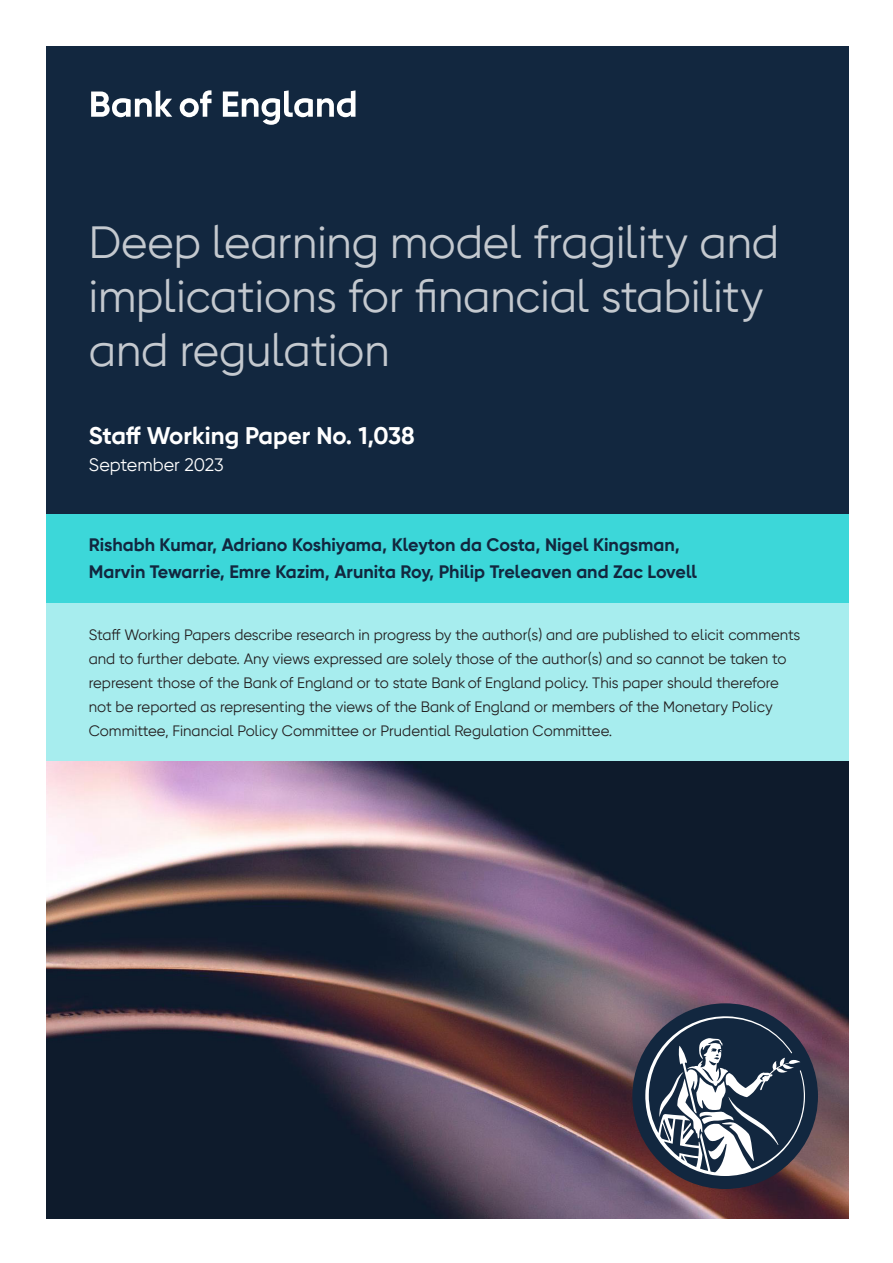
<style>
.page{position:relative;width:893px;height:1263px;background:#fff}
.page>*{position:absolute;margin:0;border:0;box-sizing:border-box;transform-origin:0 0}
.t1{font:45px/54px "Gilroy For BOE";color:#c4c9cf}
.t2{font:700 24px "Gilroy For BOE";color:#fff}
.t3{font:700 18px/27px "Gilroy For BOE";color:#12273f}
.t4{font:18px "Gilroy For BOE";color:#fff}
.t5{font:15px/24px "Gilroy For BOE";color:#231f20}
</style>
<div class="page">
<img style="left:46px;top:760px;width:803px;height:459px">
<div style="left:46px;top:46px;width:803px;height:468px;background:#12273f"></div>
<div style="left:632px;top:1003px;width:186px;height:186px;background:#12273f;border-radius:50%"></div>
<svg style="left:644px;top:1015px;width:161px;height:161px"></svg>
<svg style="left:91px;top:90px;width:81px;height:27px"></svg>
<svg style="left:180px;top:90px;width:31px;height:27px"></svg>
<svg style="left:223px;top:90px;width:132px;height:35px"></svg>
<div style="left:46px;top:555px;width:803px;height:205px;background:#a7edee"></div>
<div style="left:46px;top:514px;width:803px;height:89px;background:#3cd7d9"></div>
<h1 class="t1" style="left:89px;top:215px;width:692px">Deep learning model fragility and implications for financial stability and regulation</h1>
<h2 class="t2" style="left:89px;top:422px;width:327px">Staff Working Paper No. 1,038</h2>
<p class="t4" style="left:89px;top:455px;width:136px">September 2023</p>
<p class="t3" style="left:89px;top:532px;width:610px">Rishabh Kumar, Adriano Koshiyama, Kleyton da Costa, Nigel Kingsman,<br>Marvin Tewarrie, Emre Kazim, Arunita Roy, Philip Treleaven and Zac Lovell</p>
<p class="t5" style="left:89px;top:623px;width:713px">Staff Working Papers describe research in progress by the author(s) and are published to elicit comments and to further debate. Any views expressed are solely those of the author(s) and so cannot be taken to represent those of the Bank of England or to state Bank of England policy. This paper should therefore not be reported as representing the views of the Bank of England or members of the Monetary Policy Committee, Financial Policy Committee or Prudential Regulation Committee.</p>
</div>
